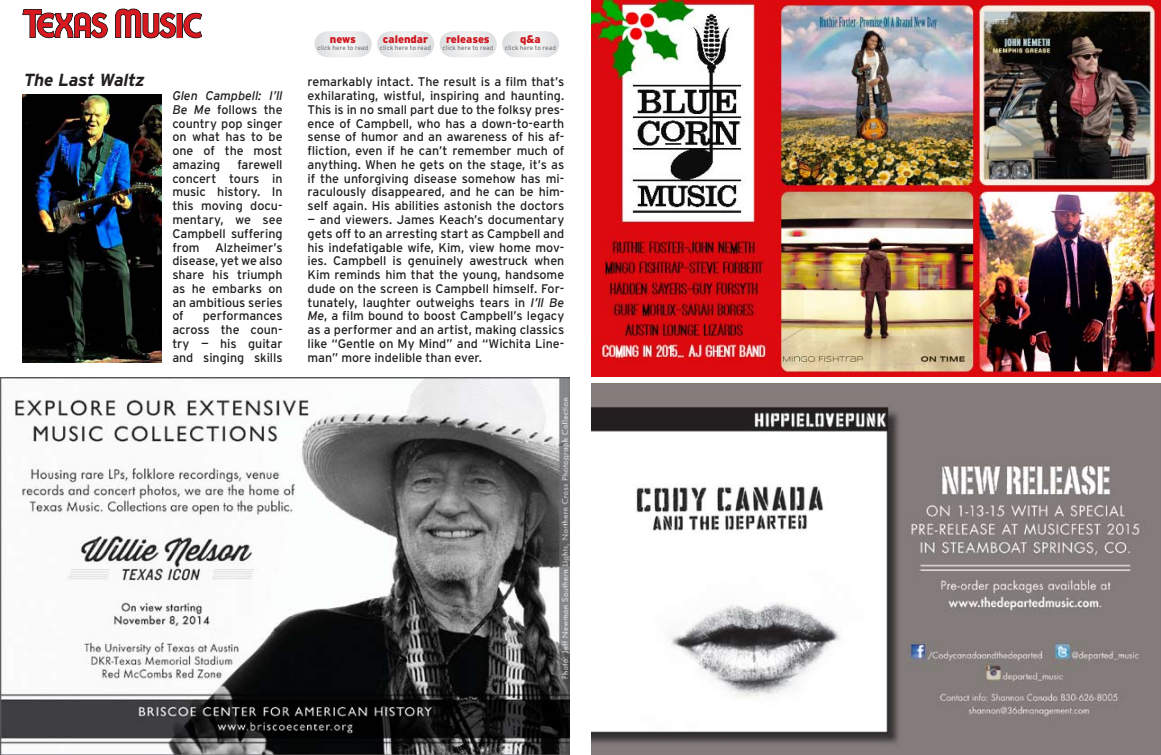
<style>
.page{position:relative;width:1161px;height:755px;background:#fff}
.page>*{position:absolute;margin:0;border:0;box-sizing:border-box;transform-origin:0 0}
.t1{font:italic 700 17.5px "Interstate";letter-spacing:-.02em;color:#231f20}
.t2{font:12.5px/13.8px "Interstate";letter-spacing:-.005em;color:#231f20;text-align:justify}
.t3{font:900 11.12px "Interstate";letter-spacing:-.005em;color:#ce181f}
.t4{font:6.38px "Interstate";letter-spacing:.005em;color:#77787b}
.s1{font-style:italic}
</style>
<div class="page">
<svg style="left:22px;top:9px;width:86px;height:29px"></svg>
<svg style="left:115px;top:9px;width:87px;height:29px"></svg>
<svg style="left:315px;top:31px;width:119px;height:26px"></svg>
<svg style="left:440px;top:31px;width:119px;height:26px"></svg>
<img style="left:0;top:377px;width:569px;height:377px">
<img style="left:22px;top:94px;width:139px;height:268px">
<img style="left:592px;top:0;width:569px;height:376px">
<img style="left:592px;top:383px;width:569px;height:371px">
<h1 class="t1" style="left:24px;top:70px;width:123px">The Last Waltz</h1>
<p class="t2" style="left:172px;top:89px;width:112px"><span class="s1">Glen Campbell: I’ll Be Me</span> follows the country pop singer on what has to be one of the most amazing</p>
<p class="t2" style="left:172px;top:157px;width:112px;text-indent:65px">farewell concert tours in music history. In this moving docu&shy;mentary, we see Campbell suffering from Alzheimer’s disease, yet we also share his triumph as he embarks on an ambitious series of</p>
<p class="t2" style="left:172px;top:309px;width:112px;text-indent:30px">performances across the coun&shy;try — his guitar and singing skills</p>
<p class="t3" style="left:330px;top:33px;width:28px">news</p>
<p class="t4" style="left:317px;top:44px;width:52px">click here to read</p>
<p class="t3" style="left:383px;top:33px;width:47px">calendar</p>
<p class="t4" style="left:380px;top:44px;width:52px">click here to read</p>
<p class="t3" style="left:446px;top:33px;width:45px">releases</p>
<p class="t4" style="left:442px;top:44px;width:52px">click here to read</p>
<p class="t3" style="left:520px;top:33px;width:22px">q&amp;a</p>
<p class="t4" style="left:505px;top:44px;width:52px">click here to read</p>
<p class="t2" style="left:308px;top:75px;width:258px">remarkably intact. The result is a film that’s exhilarating, wistful, inspiring and haunting.<br>This is in no small part due to the folksy pres&shy;ence of Campbell, who has a down-to-earth sense of humor and an awareness of his af&shy;fliction, even if he can’t remember much of anything. When he gets on the stage, it’s as if the unforgiving disease somehow has mi&shy;raculously disappeared, and he can be him&shy;self again. His abilities astonish the doctors</p>
<p class="t2" style="left:308px;top:212px;width:258px">— and viewers. James Keach’s documentary gets off to an arresting start as Campbell and his indefatigable wife, Kim, view home mov&shy;ies. Campbell is genuinely awestruck when Kim reminds him that the young, handsome dude on the screen is Campbell himself. For&shy;tunately, laughter outweighs tears in <span class="s1">I’ll Be Me</span>, a film bound to boost Campbell’s legacy as a performer and an artist, making classics like “Gentle on My Mind” and “Wichita Line&shy;man” more indelible than ever.</p>
</div>
